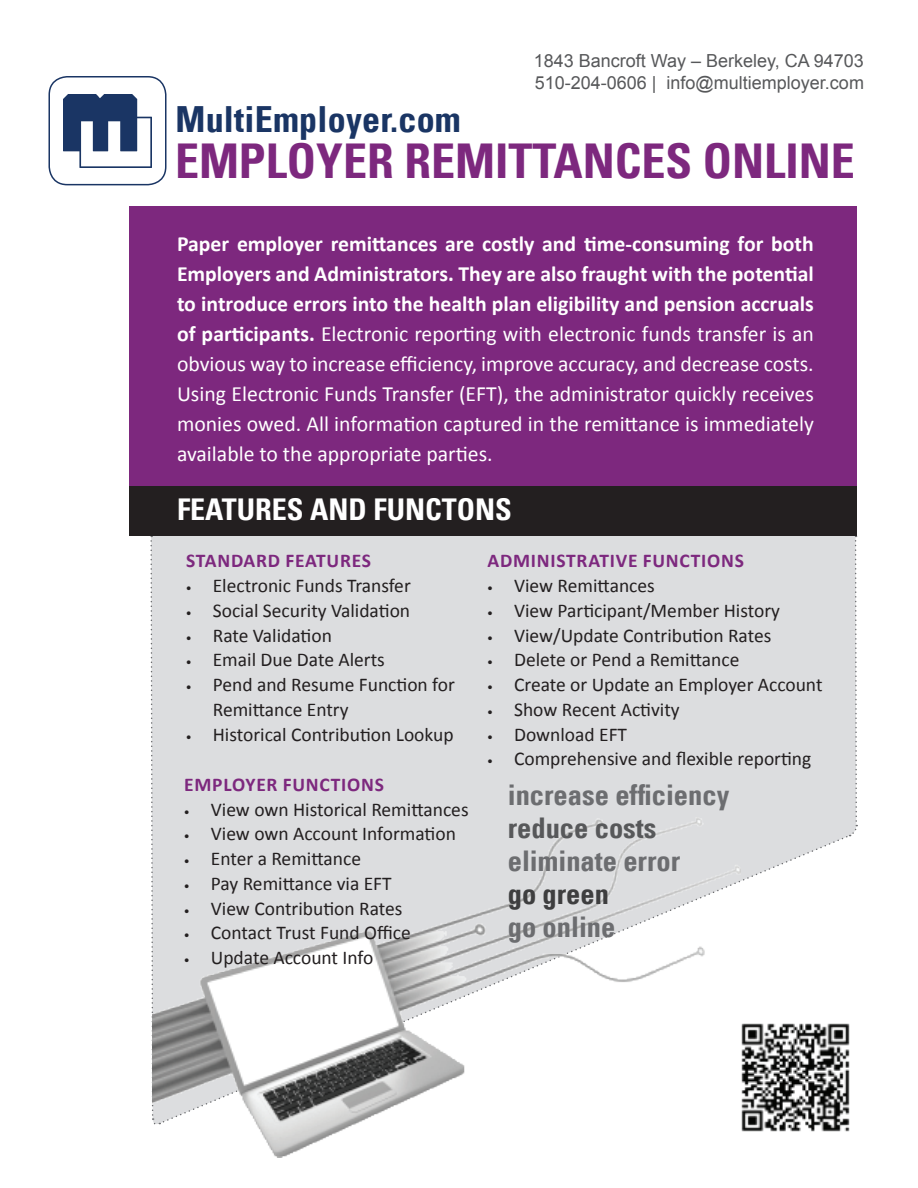
<style>
.page{position:relative;width:918px;height:1188px;background:#fff}
.page>*{position:absolute;margin:0;border:0;box-sizing:border-box;transform-origin:0 0}
.t1{font:700 condensed 48px "Univers LT";color:#7d287e}
.t2{font:700 condensed 36px "Univers LT";letter-spacing:.005em;color:#1a3564}
.t3{font:700 condensed 30px "Univers LT";color:#fff}
.t4{font:700 condensed 28.5px "Univers LT";color:#6c6d70}
.t5{font:700 condensed 28.5px "Univers LT";color:#57585a}
.t6{font:700 condensed 28.5px "Univers LT";color:#3e3e3f}
.t7{font:21.75px/30px "Calibri";color:#fff;text-align:justify}
.t8{font:19.5px/24.8px "Calibri";color:#231f20}
.t9{font:700 19.5px "Calibri";letter-spacing:.04em;color:#7d287e}
.t10{font:18px/21.6px "Arial";color:#57585a}
.t11{font:12px/24.8px "Calibri";color:#231f20;text-align:justify}
.s1{font-weight:700}
</style>
<div class="page">
<div style="left:129px;top:206px;width:727px;height:325px;background:#7d287e"></div>
<svg style="left:150px;top:528px;width:708px;height:569px;background:#dfe0e2"></svg>
<div style="left:129px;top:486px;width:727px;height:50px;background:#231f20"></div>
<img style="left:152px;top:818px;width:588px;height:340px">
<img style="left:64px;top:94px;width:87px;height:73px">
<div style="left:48px;top:76px;width:118px;height:109px;border:2px solid #1a3564;border-radius:18px"></div>
<img style="left:739px;top:1022px;width:113px;height:112px">
<p class="t10" style="left:534px;top:50px;width:332px">1843 Bancroft Way – Berkeley, CA 94703<br>510-204-0606 | info@multiemployer.com</p>
<h2 class="t2" style="left:176px;top:97px;width:287px">MultiEmployer.com</h2>
<h1 class="t1" style="left:175px;top:131px;width:681px">EMPLOYER REMITTANCES ONLINE</h1>
<p class="t7" style="left:177px;top:229px;width:638px"><span class="s1">Paper employer remittances are costly and time-consuming for both Employers and Administrators. They are also fraught with the potential to introduce errors into the health plan eligibility and pension accruals of participants.</span> Electronic reporting with electronic funds transfer is an obvious way to increase efficiency, improve accuracy, and decrease costs.<br>Using Electronic Funds Transfer (EFT), the administrator quickly receives monies owed. All information captured in the remittance is immediately available to the appropriate parties.</p>
<h3 class="t3" style="left:177px;top:491px;width:336px">FEATURES AND FUNCTONS</h3>
<p class="t9" style="left:186px;top:548px;width:176px">Standard Features</p>
<p class="t8" style="left:213px;top:573px;width:244px">Electronic Funds Transfer<br>Social Security Validation<br>Rate Validation<br>Email Due Date Alerts<br>Pend and Resume Function for<br>Remittance Entry<br>Historical Contribution Lookup</p>
<p class="t11" style="left:186px;top:576px;width:7px">• • • • •</p>
<p class="t11" style="left:186px;top:724px;width:7px">•</p>
<p class="t9" style="left:184px;top:772px;width:200px">Employer Functions</p>
<p class="t8" style="left:211px;top:797px;width:259px">View own Historical Remittances<br>View own Account Information<br>Enter a Remittance<br>Pay Remittance via EFT<br>View Contribution Rates<br>Contact Trust Fund Office<br>Update Account Info</p>
<p class="t11" style="left:184px;top:799px;width:7px">• • • • • • •</p>
<p class="t9" style="left:487px;top:548px;width:257px">Administrative Functions</p>
<p class="t8" style="left:514px;top:573px;width:310px">View Remittances<br>View Participant/Member History<br>View/Update Contribution Rates<br>Delete or Pend a Remittance<br>Create or Update an Employer Account<br>Show Recent Activity<br>Download EFT<br>Comprehensive and flexible reporting</p>
<p class="t11" style="left:487px;top:576px;width:7px">• • • • • • • •</p>
<h3 class="t4" style="left:508px;top:778px;width:223px">increase efficiency</h3>
<h3 class="t5" style="left:508px;top:811px;width:150px">reduce costs</h3>
<h3 class="t4" style="left:508px;top:844px;width:174px">eliminate error</h3>
<h3 class="t6" style="left:508px;top:877px;width:103px">go green</h3>
<h3 class="t4" style="left:508px;top:910px;width:109px">go online</h3>
</div>
